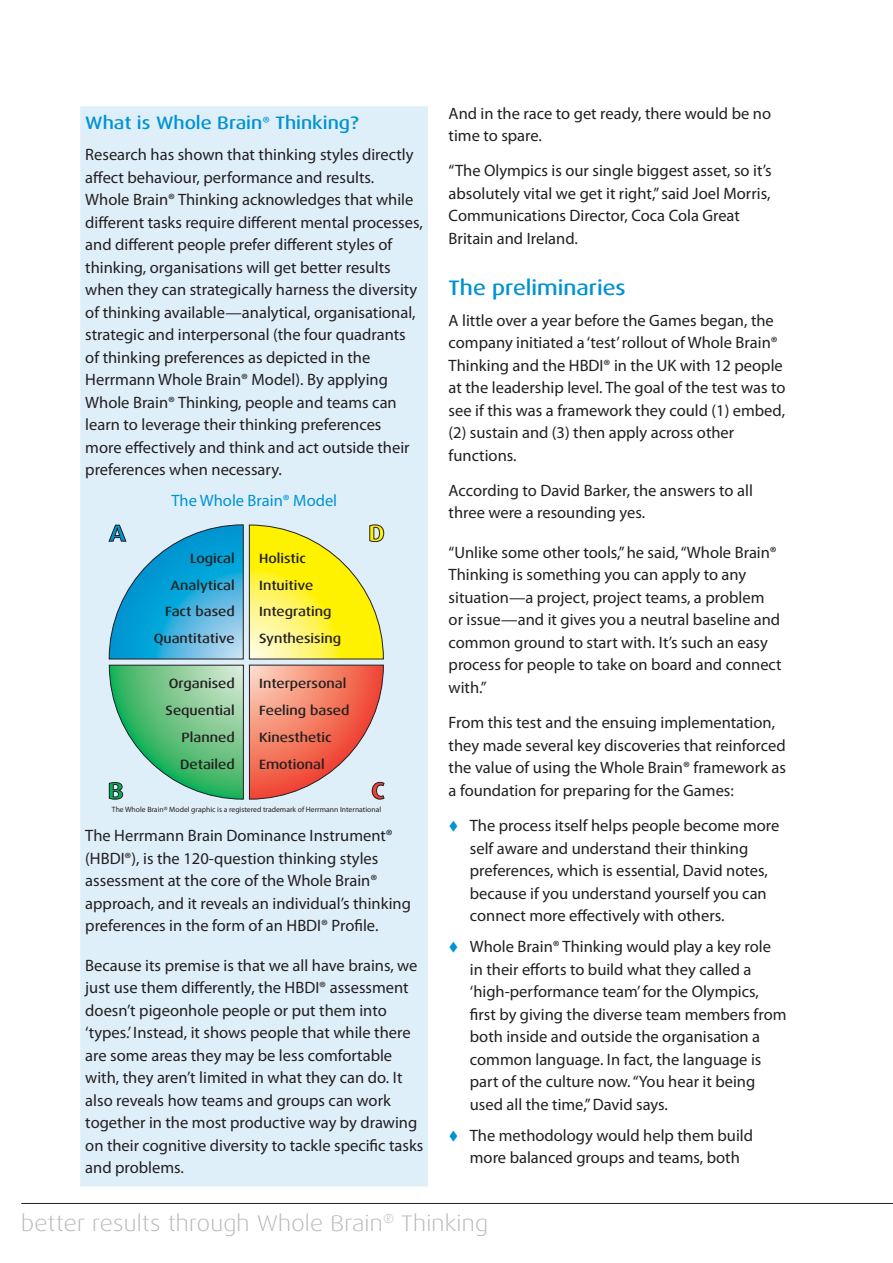
<style>
.page{position:relative;width:893px;height:1263px;background:#fff}
.page>*{position:absolute;margin:0;border:0;box-sizing:border-box;transform-origin:0 0}
.t1{font:700 23.25px "Dax Wide";color:#fff200}
.t2{font:700 23.25px "Dax Wide";color:#00b25a}
.t3{font:700 23.25px "Dax Wide";color:#ef4135}
.t4{font:700 23.25px "Dax Wide";color:#0093d1}
.t5{font:300 22.5px "Dax Wide";letter-spacing:.01em;color:#b6b8ba}
._05-Body_Heading_2{font:500 21px "Dax Wide";color:#0093d1}
._05-Body_Heading_3{font:500 18px "Dax Wide";color:#0093d1}
._05-Body_Text{font:16.5px/22.5px "Myriad Pro";color:#231f20}
._05-Body_Text-2{font:16.5px "Myriad Pro";color:#0093d1}
.t6{font:500 13.35px/26.8px "Dax Wide";color:#231f20;text-align:right}
.t7{font:7.65px "Myriad";color:#231f20}
.s1{font-family:"Myriad Pro";font-weight:400}
</style>
<div class="page">
<hr style="left:21px;top:1203px;width:872px;height:1px;background:#231f20">
<hr style="left:892px;top:26px;width:1px;height:340px;background:#ef4135">
<div style="left:80px;top:106px;width:348px;height:1080px;background:#dfeff9"></div>
<svg style="left:109px;top:665px;width:276px;height:135px"></svg>
<svg style="left:108px;top:524px;width:276px;height:135px"></svg>
<p class="_05-Body_Heading_3" style="left:85px;top:113px;width:275px">What is Whole Brain<span class="s1">®</span> Thinking?</p>
<p class="_05-Body_Text" style="left:85px;top:143px;width:339px">Research has shown that thinking styles directly affect behaviour, performance and results.<br>Whole Brain® Thinking acknowledges that while different tasks require different mental processes, and different people prefer different styles of thinking, organisations will get better results when they can strategically harness the diversity of thinking available—analytical, organisational, strategic and interpersonal (the four quadrants of thinking preferences as depicted in the Herrmann Whole Brain® Model). By applying Whole Brain® Thinking, people and teams can learn to leverage their thinking preferences<br>more effectively and think and act outside their preferences when necessary.</p>
<p class="_05-Body_Text-2" style="left:171px;top:491px;width:167px">The Whole Brain® Model</p>
<p class="t1" style="left:368px;top:520px;width:18px">D</p>
<p class="t4" style="left:109px;top:520px;width:18px">A</p>
<p class="t6" style="left:259px;top:545px;width:83px;text-align:left">Holistic<br>Intuitive<br>Integrating<br>Synthesising</p>
<p class="t6" style="left:259px;top:670px;width:92px;text-align:left">Interpersonal<br>Feeling based<br>Kinesthetic<br>Emotional</p>
<p class="t7" style="left:112px;top:805px;width:271px">The Whole Brain® Model graphic is a registered trademark of Herrmann International</p>
<p class="_05-Body_Text" style="left:85px;top:824px;width:327px">The Herrmann Brain Dominance Instrument® (HBDI®), is the 120-question thinking styles assessment at the core of the Whole Brain® approach, and it reveals an individual’s thinking preferences in the form of an HBDI® Profile.</p>
<p class="_05-Body_Text" style="left:85px;top:954px;width:340px">Because its premise is that we all have brains, we just use them differently, the HBDI® assessment doesn’t pigeonhole people or put them into ‘types.’ Instead, it shows people that while there are some areas they may be less comfortable with, they aren’t limited in what they can do. It also reveals how teams and groups can work together in the most productive way by drawing on their cognitive diversity to tackle specific tasks and problems.</p>
<p class="t6" style="left:154px;top:545px;width:82px">Logical<br>Analytical<br>Fact based<br>Quantitative</p>
<p class="t6" style="left:166px;top:670px;width:71px">Organised<br>Sequential<br>Planned<br>Detailed</p>
<p class="t2" style="left:108px;top:777px;width:17px">B</p>
<p class="t3" style="left:371px;top:777px;width:15px">C</p>
<p class="_05-Body_Text" style="left:449px;top:102px;width:324px">And in the race to get ready, there would be no time to spare.</p>
<p class="_05-Body_Text" style="left:449px;top:159px;width:324px">“The Olympics is our single biggest asset, so it’s absolutely vital we get it right,” said Joel Morris, Communications Director, Coca Cola Great Britain and Ireland.</p>
<p class="_05-Body_Heading_2" style="left:449px;top:275px;width:179px">The preliminaries</p>
<p class="_05-Body_Text" style="left:449px;top:309px;width:338px">A little over a year before the Games began, the company initiated a ‘test’ rollout of Whole Brain® Thinking and the HBDI® in the UK with 12 people at the leadership level. The goal of the test was to see if this was a framework they could (1) embed, (2) sustain and (3) then apply across other functions.</p>
<p class="_05-Body_Text" style="left:449px;top:479px;width:306px">According to David Barker, the answers to all three were a resounding yes.</p>
<p class="_05-Body_Text" style="left:449px;top:541px;width:335px">“Unlike some other tools,” he said, “Whole Brain® Thinking is something you can apply to any situation—a project, project teams, a problem or issue—and it gives you a neutral baseline and common ground to start with. It’s such an easy process for people to take on board and connect with.”</p>
<p class="_05-Body_Text" style="left:449px;top:711px;width:339px">From this test and the ensuing implementation, they made several key discoveries that reinforced the value of using the Whole Brain® framework as a foundation for preparing for the Games:</p>
<p class="_05-Body_Text" style="left:470px;top:814px;width:311px">The process itself helps people become more self aware and understand their thinking preferences, which is essential, David notes, because if you understand yourself you can connect more effectively with others.</p>
<p class="_05-Body_Text" style="left:470px;top:935px;width:318px">Whole Brain® Thinking would play a key role in their efforts to build what they called a ‘high-performance team’ for the Olympics, first by giving the diverse team members from both inside and outside the organisation a common language. In fact, the language is part of the culture now. “You hear it being used all the time,” David says.</p>
<p class="_05-Body_Text" style="left:470px;top:1123px;width:285px">The methodology would help them build more balanced groups and teams, both</p>
<h2 class="t5" style="left:21px;top:1210px;width:468px">better results through Whole Brain<sup>®</sup> Thinking</h2>
</div>
